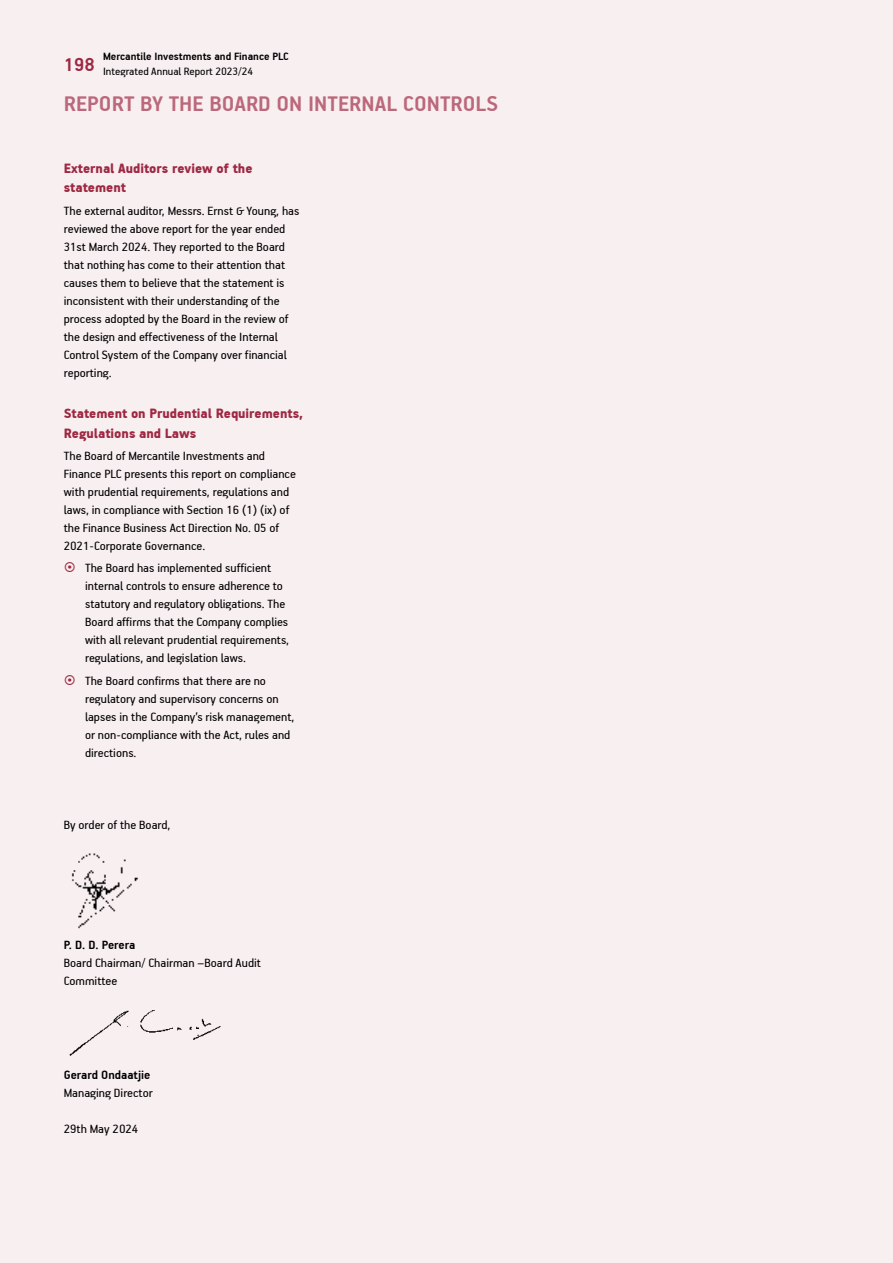
<style>
.page{position:relative;width:893px;height:1263px;background:#f8eff1}
.page>*{position:absolute;margin:0;border:0;box-sizing:border-box;transform-origin:0 0}
.t1{font:700 24px "PF Handbook Pro";color:#bb687a}
.t2{font:700 21px "PF Handbook Pro";color:#9e2842}
.t3{font:900 15px/19.5px "PF Handbook Pro";color:#9e2842}
.t4{font:13.5px/18px "PF Handbook Pro";color:#000}
.t5{font:700 13.5px "PF Handbook Pro";color:#000}
.t6{font:700 12px "PF Handbook Pro";color:#000}
.t7{font:12px "PF Handbook Pro";color:#000}
</style>
<div class="page">
<img style="left:71px;top:853px;width:67px;height:76px">
<img style="left:69px;top:1010px;width:152px;height:46px">
<h2 class="t2" style="left:64px;top:56px;width:33px">198</h2>
<p class="t6" style="left:103px;top:49px;width:187px">Mercantile Investments and Finance PLC</p>
<p class="t7" style="left:103px;top:67px;width:152px">Integrated Annual Report 2023/24</p>
<h1 class="t1" style="left:64px;top:94px;width:436px">REPORT BY THE BOARD ON INTERNAL CONTROLS</h1>
<p class="t3" style="left:64px;top:160px;width:190px">External Auditors review of the statement</p>
<p class="t4" style="left:64px;top:202px;width:237px">The external auditor, Messrs. Ernst &amp; Young, has reviewed the above report for the year ended 31st March 2024. They reported to the Board that nothing has come to their attention that causes them to believe that the statement is inconsistent with their understanding of the process adopted by the Board in the review of the design and effectiveness of the Internal Control System of the Company over financial reporting.</p>
<p class="t3" style="left:64px;top:405px;width:241px">Statement on Prudential Requirements,<br>Regulations and Laws</p>
<p class="t4" style="left:64px;top:448px;width:234px">The Board of Mercantile Investments and Finance PLC presents this report on compliance with prudential requirements, regulations and laws, in compliance with Section 16 (1) (ix) of the Finance Business Act Direction No. 05 of 2021-Corporate Governance.</p>
<p class="t4" style="left:85px;top:560px;width:206px">The Board has implemented sufficient internal controls to ensure adherence to statutory and regulatory obligations. The Board affirms that the Company complies with all relevant prudential requirements, regulations, and legislation laws.</p>
<p class="t4" style="left:85px;top:672px;width:211px">The Board confirms that there are no regulatory and supervisory concerns on lapses in the Company’s risk management, or non-compliance with the Act, rules and directions.</p>
<p class="t4" style="left:64px;top:816px;width:108px">By order of the Board,</p>
<p class="t5" style="left:64px;top:939px;width:73px">P. D. D. Perera</p>
<p class="t4" style="left:64px;top:954px;width:199px">Board Chairman/ Chairman –Board Audit<br>Committee</p>
<p class="t5" style="left:64px;top:1069px;width:88px">Gerard Ondaatjie</p>
<p class="t4" style="left:64px;top:1084px;width:91px">Managing Director</p>
<p class="t4" style="left:64px;top:1120px;width:76px">29th May 2024</p>
</div>
